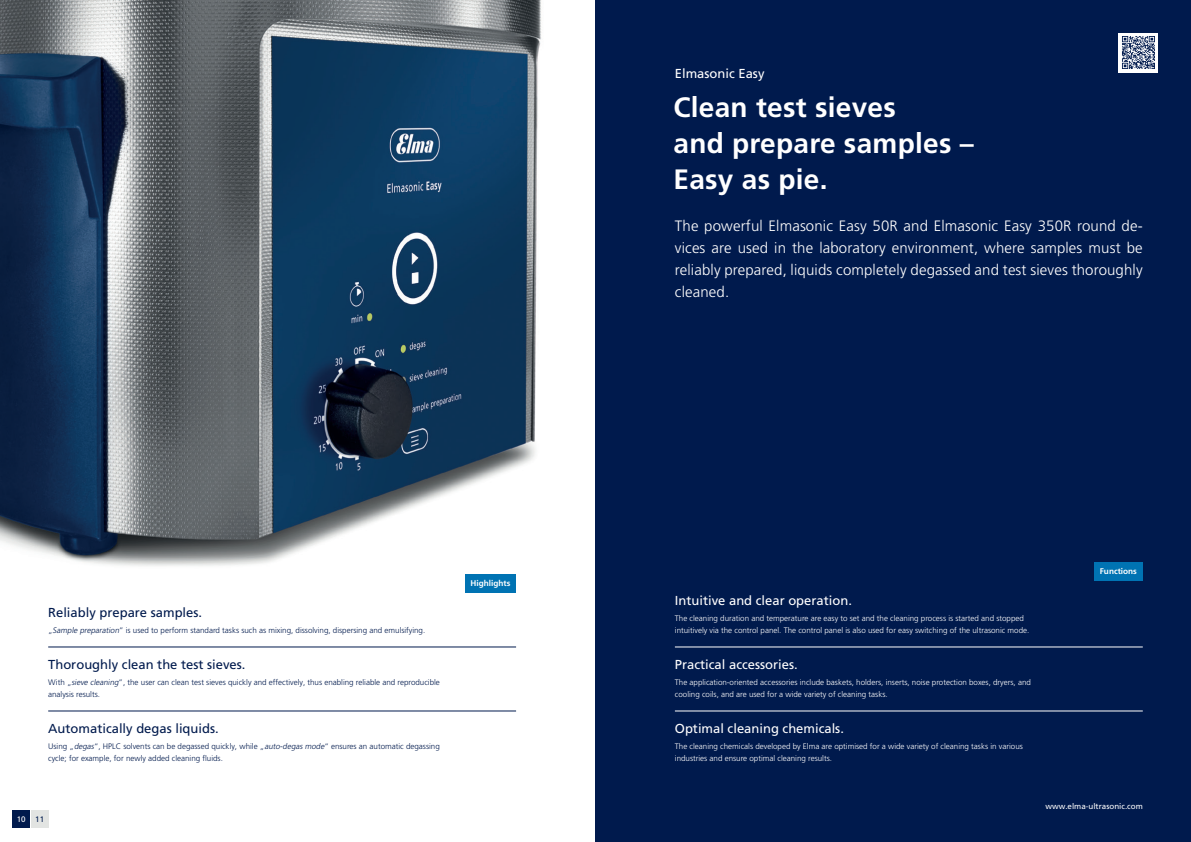
<style>
.page{position:relative;width:1191px;height:842px;background:#fff}
.page>*{position:absolute;margin:0;border:0;box-sizing:border-box;transform-origin:0 0}
.t1{font:700 28px/36px "Frutiger LT Pro";letter-spacing:.01em;color:#fff}
.t2{font:300 15px/22px "Frutiger LT Pro";letter-spacing:.01em;color:#fff;text-align:justify}
.t3{font:13px "Frutiger LT Pro";color:#fff}
.t4{font:13px "Frutiger LT Pro";color:#001a4d}
.t5{font:700 8.2px "Frutiger LT Pro";color:#fff}
.t6{font:300 8px/12px "Frutiger LT Pro";color:#fff}
.t7{font:300 8px/12px "Frutiger LT Pro";color:#001a4d}
.t8{font:8px "Frutiger LT Pro";color:#fff}
.s1{font-style:italic}
.s2{color:#001a4d}
</style>
<div class="page">
<img style="left:0;top:0;width:541px;height:828px">
<div style="left:595px;top:0;width:596px;height:842px;background:#001a4d"></div>
<div style="left:13px;top:811px;width:17px;height:17px;background:#001a4d"></div>
<div style="left:31px;top:811px;width:17px;height:17px;background:#e2e4e2"></div>
<hr style="left:48px;top:647px;width:468px;height:1px;background:#001a4d">
<hr style="left:48px;top:711px;width:468px;height:1px;background:#001a4d">
<div style="left:1118px;top:33px;width:40px;height:39px;background:#fff"></div>
<hr style="left:675px;top:647px;width:467px;height:1px;background:#fff">
<hr style="left:675px;top:711px;width:467px;height:1px;background:#fff">
<div style="left:465px;top:574px;width:51px;height:19px;background:#0073b3"></div>
<div style="left:1094px;top:562px;width:48px;height:19px;background:#0073b3"></div>
<svg style="left:1122px;top:36px;width:33px;height:33px"></svg>
<h3 class="t4" style="left:48px;top:605px;width:155px">Reliably prepare samples.</h3>
<p class="t7" style="left:48px;top:624px;width:378px">„<span class="s1">Sample preparation</span>” is used to perform standard tasks such as mixing, dissolving, dispersing and emulsifying.</p>
<h3 class="t4" style="left:48px;top:657px;width:199px">Thoroughly clean the test sieves.</h3>
<p class="t7" style="left:48px;top:676px;width:393px">With „<span class="s1">sieve cleaning</span>”, the user can clean test sieves quickly and effectively, thus enabling reliable and reproducible analysis results.</p>
<h3 class="t4" style="left:48px;top:721px;width:172px">Automatically degas liquids.</h3>
<p class="t7" style="left:48px;top:740px;width:393px">Using „<span class="s1">degas</span>“, HPLC solvents can be degassed quickly, while „<span class="s1">auto-degas mode</span>“ ensures an automatic degassing cycle; for example, for newly added cleaning fluids.</p>
<p class="t8" style="left:17px;top:814px;width:29px">10 <span class="s2">11</span></p>
<p class="t5" style="left:470px;top:578px;width:41px">Highlights</p>
<h3 class="t3" style="left:675px;top:66px;width:91px">Elmasonic Easy</h3>
<h1 class="t1" style="left:673px;top:90px;width:302px">Clean test sieves<br>and prepare samples –<br>Easy as pie.</h1>
<h2 class="t2" style="left:675px;top:215px;width:469px">The powerful Elmasonic Easy 50R and Elmasonic Easy 350R round de&shy;vices are used in the laboratory environment, where samples must be reliably prepared, liquids completely degassed and test sieves thoroughly cleaned.</h2>
<h3 class="t3" style="left:675px;top:593px;width:178px">Intuitive and clear operation.</h3>
<p class="t6" style="left:675px;top:612px;width:356px">The cleaning duration and temperature are easy to set and the cleaning process is started and stopped intuitively via the control panel. The control panel is also used for easy switching of the ultrasonic mode.</p>
<h3 class="t3" style="left:675px;top:657px;width:124px">Practical accessories.</h3>
<p class="t6" style="left:675px;top:676px;width:357px">The application-oriented accessories include baskets, holders, inserts, noise protection boxes, dryers, and cooling coils, and are used for a wide variety of cleaning tasks.</p>
<h3 class="t3" style="left:675px;top:721px;width:171px">Optimal cleaning chemicals.</h3>
<p class="t6" style="left:675px;top:740px;width:349px">The cleaning chemicals developed by Elma are optimised for a wide variety of cleaning tasks in various industries and ensure optimal cleaning results.</p>
<p class="t5" style="left:1099px;top:566px;width:39px">Functions</p>
<p class="t8" style="left:1045px;top:802px;width:99px">www.elma-ultrasonic.com</p>
</div>
